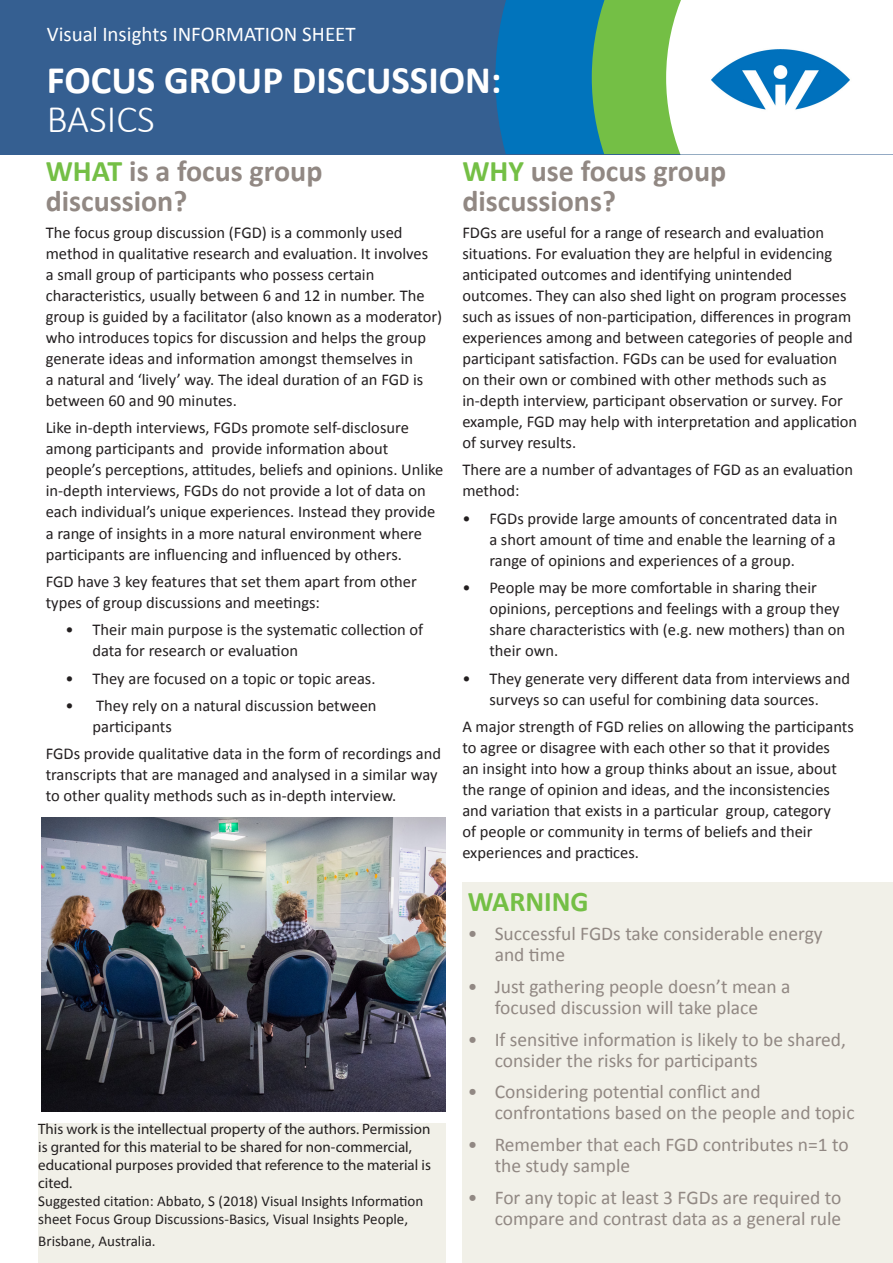
<style>
.page{position:relative;width:893px;height:1263px;background:#fff}
.page>*{position:absolute;margin:0;border:0;box-sizing:border-box;transform-origin:0 0}
.Info_sheet_Name{font:700 39px "Calibri";color:#fff}
.Light_text_info_shee{font:300 39px "Calibri";color:#fff}
.grey_heading{font:700 30px/30px "Calibri";color:#918883}
.Green_info_heading{font:700 28.5px "Calibri";color:#74bf45}
.Vis_Insights_header{font:21px "Calibri";color:#fff}
.t1{font:19.5px/21px "Calibri";color:#918883}
.numbered_body_text{font:16.5px/21px "Calibri";color:#231f20}
.body_text{font:16.5px/21px "Calibri";color:#231f20}
.t2{font:15px/18px "Myriad Pro";color:#231f20}
.t3{font:15px/18px "Calibri";color:#231f20}
.s1{color:#74bf45}
</style>
<div class="page">
<div style="left:0;top:0;width:516px;height:154px;background:#355f91"></div>
<svg style="left:495px;top:0;width:186px;height:154px;background:#3e998e"></svg>
<img style="left:711px;top:49px;width:139px;height:61px">
<div style="left:462px;top:883px;width:431px;height:380px;background:#f1f0e8"></div>
<img style="left:41px;top:817px;width:404px;height:294px">
<div style="left:38px;top:1123px;width:407px;height:140px;background:#f1f0e8"></div>
<p class="Vis_Insights_header" style="left:47px;top:21px;width:310px">Visual Insights INFORMATION SHEET</p>
<p class="Info_sheet_Name" style="left:47px;top:55px;width:456px">FOCUS GROUP DISCUSSION:</p>
<p class="Light_text_info_shee" style="left:47px;top:95px;width:110px">BASICS</p>
<p class="grey_heading" style="left:46px;top:156px;width:278px"><span class="s1">WHAT</span> is a focus group discussion?</p>
<p class="body_text" style="left:46px;top:222px;width:398px">The focus group discussion (FGD) is a commonly used method in qualitative research and evaluation. It involves<br>a small group of participants who possess certain characteristics, usually between 6 and 12 in number. The group is guided by a facilitator (also known as a moderator) who introduces topics for discussion and helps the group generate ideas and information amongst themselves in<br>a natural and ‘lively’ way. The ideal duration of an FGD is between 60 and 90 minutes.</p>
<p class="body_text" style="left:46px;top:418px;width:399px">Like in-depth interviews, FGDs promote self-disclosure among participants and provide information about people’s perceptions, attitudes, beliefs and opinions. Unlike in-depth interviews, FGDs do not provide a lot of data on each individual’s unique experiences. Instead they provide a range of insights in a more natural environment where participants are influencing and influenced by others.</p>
<p class="body_text" style="left:46px;top:571px;width:373px">FGD have 3 key features that set them apart from other types of group discussions and meetings:</p>
<p class="numbered_body_text" style="left:92px;top:619px;width:332px;text-indent:-27px">• Their main purpose is the systematic collection of data for research or evaluation</p>
<p class="numbered_body_text" style="left:65px;top:668px;width:312px">• They are focused on a topic or topic areas.</p>
<p class="numbered_body_text" style="left:92px;top:695px;width:286px;text-indent:-27px">• They rely on a natural discussion between participants</p>
<p class="body_text" style="left:46px;top:743px;width:397px">FGDs provide qualitative data in the form of recordings and transcripts that are managed and analysed in a similar way to other quality methods such as in-depth interview.</p>
<p class="grey_heading" style="left:462px;top:156px;width:265px"><span class="s1">WHY</span> use focus group discussions?</p>
<p class="numbered_body_text" style="left:462px;top:222px;width:396px">FDGs are useful for a range of research and evaluation situations. For evaluation they are helpful in evidencing anticipated outcomes and identifying unintended outcomes. They can also shed light on program processes such as issues of non-participation, differences in program experiences among and between categories of people and participant satisfaction. FGDs can be used for evaluation on their own or combined with other methods such as in-depth interview, participant observation or survey. For example, FGD may help with interpretation and application of survey results.</p>
<p class="numbered_body_text" style="left:462px;top:460px;width:392px">There are a number of advantages of FGD as an evaluation method:</p>
<p class="numbered_body_text" style="left:489px;top:508px;width:350px;text-align:justify;text-indent:-27px">• FGDs provide large amounts of concentrated data in a short amount of time and enable the learning of a range of opinions and experiences of a group.</p>
<p class="numbered_body_text" style="left:489px;top:577px;width:357px;text-indent:-27px">• People may be more comfortable in sharing their opinions, perceptions and feelings with a group they share characteristics with (e.g. new mothers) than on their own.</p>
<p class="numbered_body_text" style="left:462px;top:668px;width:389px;text-align:center">• They generate very different data from interviews and surveys so can useful for combining data sources.</p>
<p class="numbered_body_text" style="left:462px;top:716px;width:393px">A major strength of FGD relies on allowing the participants to agree or disagree with each other so that it provides<br>an insight into how a group thinks about an issue, about the range of opinion and ideas, and the inconsistencies and variation that exists in a particular group, category<br>of people or community in terms of beliefs and their experiences and practices.</p>
<p class="t2" style="left:38px;top:1120px;width:394px">This work is the intellectual property of the authors. Permission is granted for this material to be shared for non-commercial, educational purposes provided that reference to the material is cited.</p>
<p class="t3" style="left:38px;top:1192px;width:387px">Suggested citation: Abbato, S (2018) Visual Insights Information sheet Focus Group Discussions-Basics, Visual Insights People,</p>
<p class="t3" style="left:38px;top:1232px;width:119px">Brisbane, Australia.</p>
<p class="Green_info_heading" style="left:468px;top:883px;width:123px">WARNING</p>
<p class="t1" style="left:495px;top:923px;width:330px;text-indent:-27px">• Successful FGDs take considerable energy and time</p>
<p class="t1" style="left:468px;top:976px;width:324px;text-align:center">• Just gathering people doesn’t mean a focused discussion will take place</p>
<p class="t1" style="left:495px;top:1029px;width:353px;text-indent:-27px">• If sensitive information is likely to be shared, consider the risks for participants</p>
<p class="t1" style="left:495px;top:1081px;width:361px;text-indent:-27px">• Considering potential conflict and confrontations based on the people and topic</p>
<p class="t1" style="left:495px;top:1134px;width:355px;text-indent:-27px">• Remember that each FGD contributes n=1 to the study sample</p>
<p class="t1" style="left:468px;top:1186px;width:375px;text-align:right">• For any topic at least 3 FGDs are required to compare and contrast data as a general rule</p>
</div>
